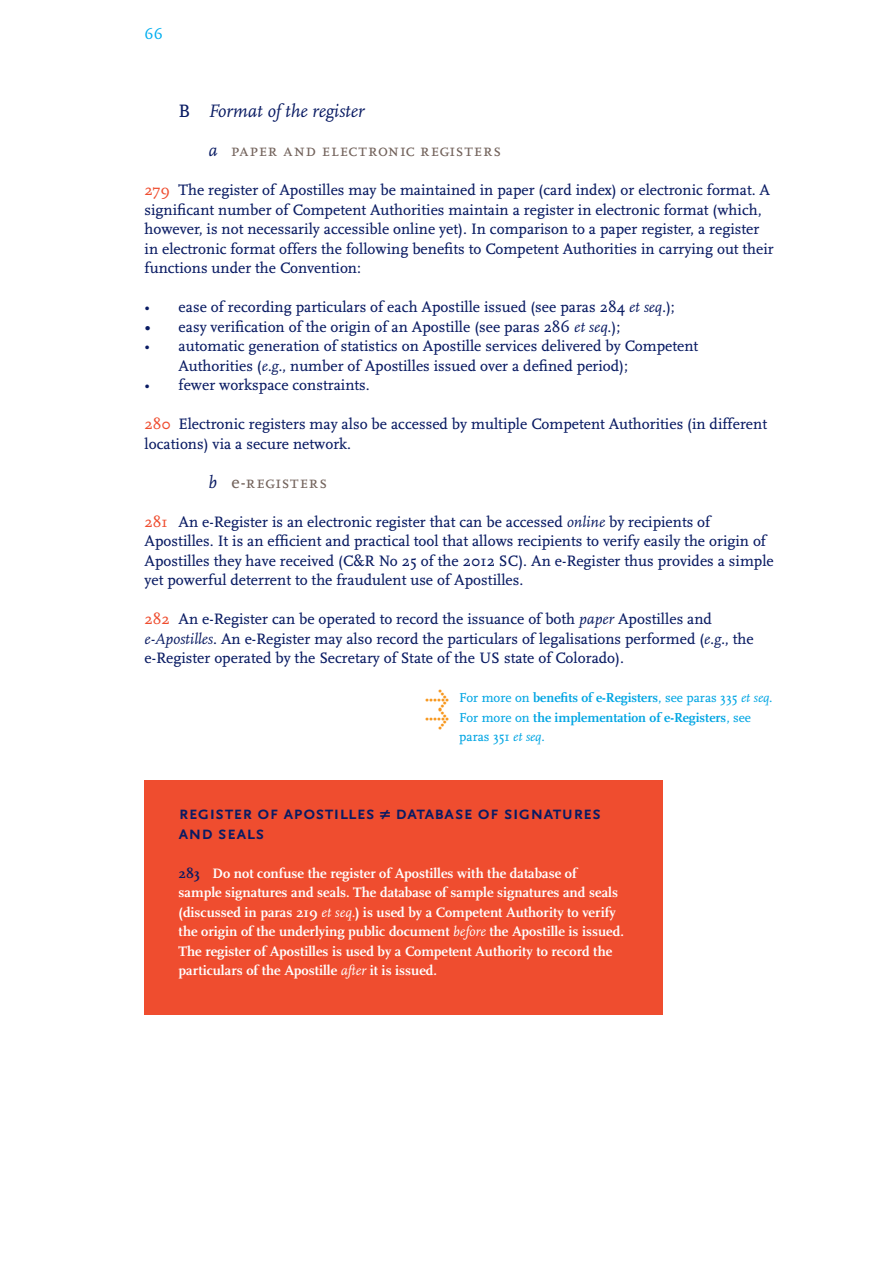
<style>
.page{position:relative;width:893px;height:1263px;background:#fff}
.page>*{position:absolute;margin:0;border:0;box-sizing:border-box;transform-origin:0 0}
.t1{font:700 19.5px/19.5px "AD Scala Sans Caps";letter-spacing:-.01em;color:#091b63}
.t2{font:italic 18.75px "AD Scala";color:#091b63}
.t3{font:18px "AD Scala Caps Romein";letter-spacing:.09em;color:#72625b}
.t4{font:15.75px/19.5px "AD Scala Romein";color:#091b63}
.t5{font:15px "AD Scala Romein";color:#00aeef}
.t6{font:700 14.25px/19.5px "AD Scala";color:#fff}
.t7{font:13.5px "AD Scala Romein";color:#00a5e3}
.t8{font:700 13.5px "AD Scala";color:#00a5e3}
.s1{font-family:"AD Scala Romein";font-style:normal}
.s2{font-family:"AD Scala";font-style:italic;color:#091b63}
.s3{color:#ef4d2f}
.s4{font-family:"AD Scala";font-style:italic}
.s5{font-family:"Verdana";font-size:12px}
.s6{font-family:"AD Scala Romein"}
.s7{font-family:"The Mix Semi Bold Expert";font-size:24px;color:#f7971d}
.s8{font-family:"AD Scala";font-weight:700}
.s9{font-family:"The Mix Semi Bold Expert";font-weight:400;font-size:24px;color:#f7971d}
.s10{font-family:"AD Scala Romein";font-weight:400}
.s11{color:#091b63}
.s12{font-weight:400;font-style:italic}
</style>
<div class="page">
<div style="left:145px;top:780px;width:518px;height:234px;background:#ef4d2f"></div>
<p class="t5" style="left:145px;top:26px;width:20px">66</p>
<p class="t2" style="left:179px;top:101px;width:187px"><span class="s1">B</span> Format of the register</p>
<p class="t3" style="left:208px;top:140px;width:294px"><span class="s2">a</span> paper and electronic registers</p>
<p class="t4" style="left:145px;top:180px;width:631px"><span class="s3">279</span> The register of Apostilles may be maintained in paper (card index) or electronic format. A significant number of Competent Authorities maintain a register in electronic format (which, however, is not necessarily accessible online yet). In comparison to a paper register, a register in electronic format offers the following benefits to Competent Authorities in carrying out their functions under the Convention:</p>
<p class="t4" style="left:145px;top:297px;width:532px">• ease of recording particulars of each Apostille issued (see paras 284 <span class="s4">et seq.</span>);</p>
<p class="t4" style="left:145px;top:317px;width:477px"><span class="s5">•</span> easy verification of the origin of an Apostille (see paras 286 <span class="s4">et seq</span>.);</p>
<p class="t4" style="left:179px;top:336px;width:521px;text-indent:-34px">• automatic generation of statistics on Apostille services delivered by Competent<br>Authorities (<span class="s4">e.g.</span>, number of Apostilles issued over a defined period);</p>
<p class="t4" style="left:145px;top:375px;width:227px">• fewer workspace constraints.</p>
<p class="t4" style="left:145px;top:414px;width:624px"><span class="s3">280</span> Electronic registers may also be accessed by multiple Competent Authorities (in different locations) via a secure network.</p>
<p class="t3" style="left:208px;top:472px;width:120px"><span class="s2">b</span> <span class="s6">e</span>-registers</p>
<p class="t4" style="left:145px;top:512px;width:631px"><span class="s3">281</span> An e-Register is an electronic register that can be accessed <span class="s4">online</span> by recipients of Apostilles. It is an efficient and practical tool that allows recipients to verify easily the origin of Apostilles they have received (C&amp;R No 25 of the 2012 SC). An e-Register thus provides a simple yet powerful deterrent to the fraudulent use of Apostilles.</p>
<p class="t4" style="left:145px;top:609px;width:611px"><span class="s3">282</span> An e-Register can be operated to record the issuance of both <span class="s4">paper</span> Apostilles and <span class="s4">e-Apostilles</span>. An e-Register may also record the particulars of legalisations performed (<span class="s4">e.g.</span>, the e-Register operated by the Secretary of State of the US state of Colorado).</p>
<p class="t7" style="left:425px;top:690px;width:349px"><span class="s7">Û</span> For more on <span class="s8">benefits of e-Registers</span>, see paras 335 <span class="s4">et seq</span>.</p>
<p class="t8" style="left:425px;top:709px;width:327px"><span class="s9">Û</span> <span class="s10">For more on</span> the implementation of e-Registers<span class="s10">, see</span></p>
<p class="t7" style="left:459px;top:729px;width:87px">paras 351 <span class="s4">et seq</span>.</p>
<p class="t1" style="left:179px;top:803px;width:424px">register of apostilles ≠ database of signatures and seals</p>
<p class="t6" style="left:179px;top:863px;width:447px"><span class="s11">283</span> Do not confuse the register of Apostilles with the database of<br>sample signatures and seals. The database of sample signatures and seals (discussed in paras 219 <span class="s12">et seq.</span>) is used by a Competent Authority to verify the origin of the underlying public document <span class="s12">before</span> the Apostille is issued.<br>The register of Apostilles is used by a Competent Authority to record the particulars of the Apostille <span class="s12">after</span> it is issued.</p>
</div>
